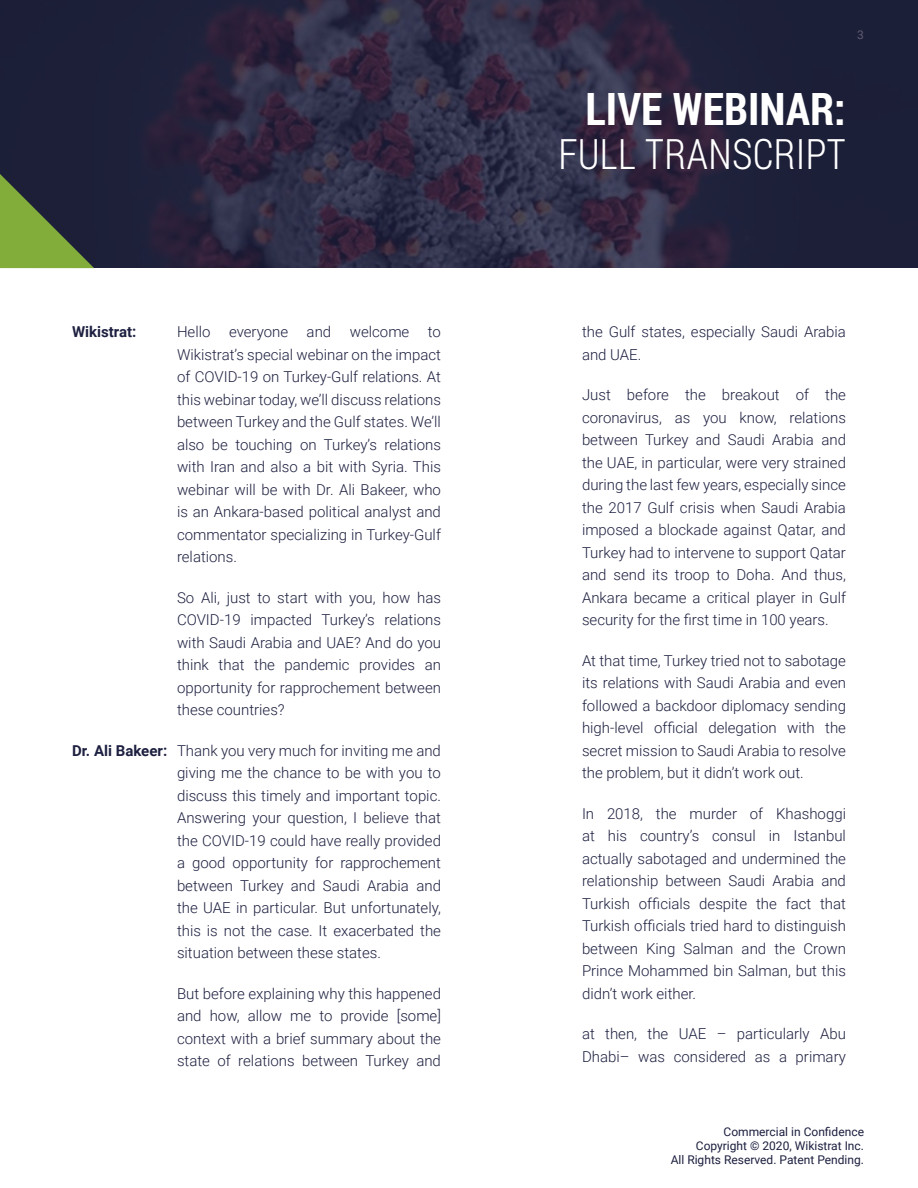
<style>
.page{position:relative;width:918px;height:1188px;background:#fff}
.page>*{position:absolute;margin:0;border:0;box-sizing:border-box;transform-origin:0 0}
.t1{font:700 45px "Roboto Condensed";color:#fff}
.t2{font:300 42px "Roboto Condensed";color:#fff}
.t3{font:300 15px/22.5px "Roboto";color:#1d2040;text-align:justify}
.t4{font:700 15px "Roboto";color:#1d2040}
.t5{font:12px/14.4px "Roboto";color:#1c1f3f;text-align:right}
.t6{font:12px "Roboto";color:#605c73}
.s1{font-weight:700}
</style>
<div class="page">
<svg style="left:0;top:0;width:918px;height:268px;background:#29263f"></svg>
<svg style="left:0;top:174px;width:94px;height:94px;background:#506639"></svg>
<p class="t4" style="left:72px;top:321px;width:66px">Wikistrat:</p>
<p class="t3" style="left:177px;top:320px;width:266px">Hello everyone and welcome to Wikistrat’s special webinar on the impact of COVID-19 on Turkey-Gulf relations. At this webinar today, we’ll discuss relations between Turkey and the Gulf states. We’ll also be touching on Turkey’s relations with Iran and also a bit with Syria. This webinar will be with Dr. Ali Bakeer, who is an Ankara-based political analyst and commentator specializing in Turkey-Gulf relations.</p>
<p class="t3" style="left:177px;top:585px;width:266px">So Ali, just to start with you, how has COVID-19 impacted Turkey’s relations with Saudi Arabia and UAE? And do you think that the pandemic provides an opportunity for rapprochement between these countries?</p>
<p class="t3" style="left:177px;top:738px;width:266px;text-indent:-105px"><span class="s1">Dr. Ali Bakeer:</span> Thank you very much for inviting me and giving me the chance to be with you to discuss this timely and important topic.<br>Answering your question, I believe that the COVID-19 could have really provided a good opportunity for rapprochement between Turkey and Saudi Arabia and the UAE in particular. But unfortunately, this is not the case. It exacerbated the situation between these states.</p>
<p class="t3" style="left:177px;top:981px;width:266px">But before explaining why this happened and how, allow me to provide [some] context with a brief summary about the state of relations between Turkey and</p>
<p class="t6" style="left:857px;top:26px;width:8px">3</p>
<h1 class="t1" style="left:585px;top:77px;width:262px">LIVE WEBINAR:</h1>
<h2 class="t2" style="left:558px;top:125px;width:289px">FULL TRANSCRIPT</h2>
<p class="t3" style="left:582px;top:320px;width:265px">the Gulf states, especially Saudi Arabia and UAE.</p>
<p class="t3" style="left:582px;top:383px;width:266px">Just before the breakout of the coronavirus, as you know, relations between Turkey and Saudi Arabia and the UAE, in particular, were very strained during the last few years, especially since the 2017 Gulf crisis when Saudi Arabia imposed a blockade against Qatar, and Turkey had to intervene to support Qatar and send its troop to Doha. And thus, Ankara became a critical player in Gulf security for the first time in 100 years.</p>
<p class="t3" style="left:582px;top:648px;width:266px">At that time, Turkey tried not to sabotage its relations with Saudi Arabia and even followed a backdoor diplomacy sending high-level official delegation with the secret mission to Saudi Arabia to resolve the problem, but it didn’t work out.</p>
<p class="t3" style="left:582px;top:801px;width:266px">In 2018, the murder of Khashoggi at his country’s consul in Istanbul actually sabotaged and undermined the relationship between Saudi Arabia and Turkish officials despite the fact that Turkish officials tried hard to distinguish between King Salman and the Crown Prince Mohammed bin Salman, but this didn’t work either.</p>
<p class="t3" style="left:582px;top:1022px;width:266px">at then, the UAE – particularly Abu<br>Dhabi– was considered as a primary</p>
<p class="t5" style="left:671px;top:1124px;width:195px">Commercial in Confidence<br>Copyright © 2020, Wikistrat Inc.<br>All Rights Reserved. Patent Pending.</p>
</div>
